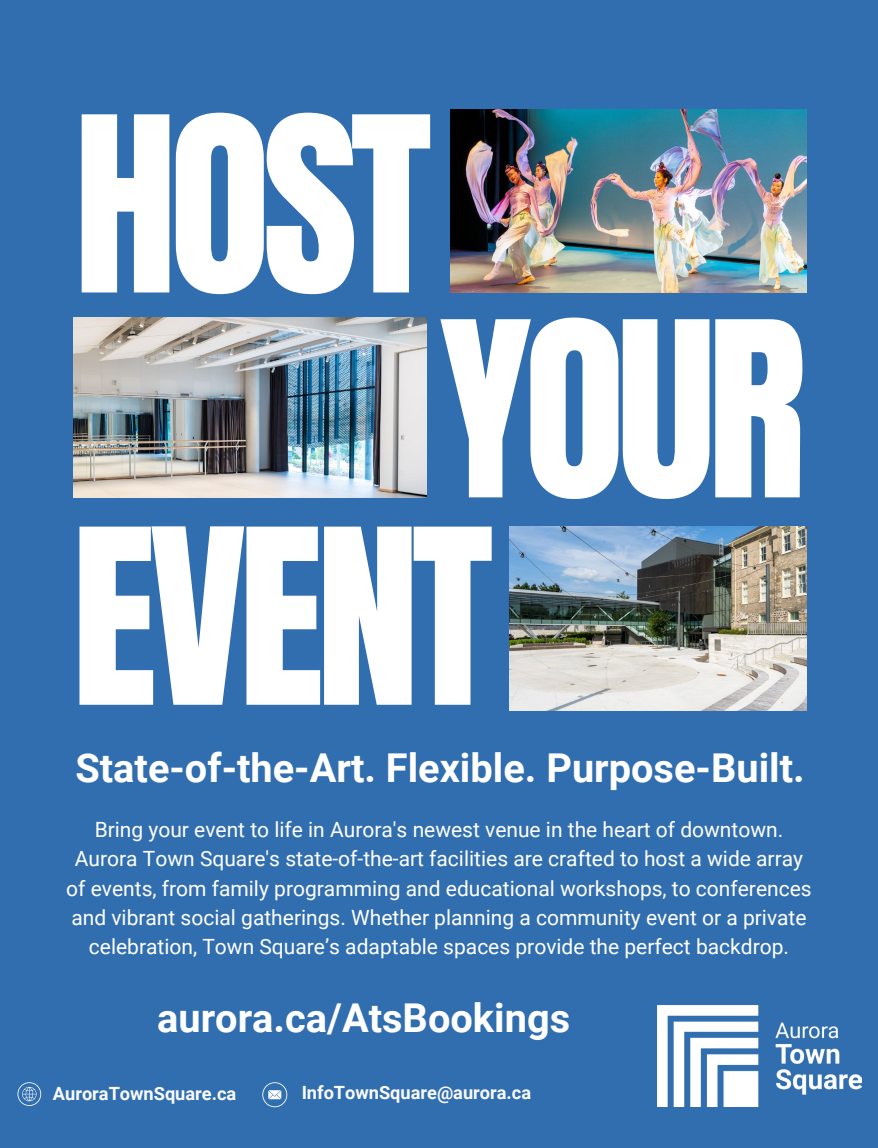
<style>
.page{position:relative;width:878px;height:1148px;background:#316eaf}
.page>*{position:absolute;margin:0;border:0;box-sizing:border-box;transform-origin:0 0}
.t1{font:207.3px/412px "Anton";letter-spacing:-.04em;color:#fff}
.t2{font:700 39.75px "Roboto";color:#fff}
.t3{font:21px/29.2px "Roboto";color:#fff;text-align:center}
.t4{font:700 18.15px "Roboto";color:#fafafa}
</style>
<div class="page">
<img style="left:450px;top:109px;width:356px;height:183px">
<img style="left:509px;top:526px;width:297px;height:184px">
<img style="left:74px;top:317px;width:352px;height:180px">
<img style="left:658px;top:1005px;width:203px;height:101px">
<svg style="left:17px;top:1082px;width:24px;height:23px"></svg>
<svg style="left:262px;top:1082px;width:25px;height:25px"></svg>
<h1 class="t1" style="left:72px;top:15px;width:423px">HOST<br>EVENT</h1>
<h1 class="t1" style="left:439px;top:220px;width:368px">YOUR</h1>
<h2 class="t2" style="left:75px;top:740px;width:730px">State-of-the-Art. Flexible. Purpose-Built.</h2>
<p class="t3" style="left:66px;top:814px;width:746px">Bring your event to life in Aurora's newest venue in the heart of downtown.<br>Aurora Town Square's state-of-the-art facilities are crafted to host a wide array of events, from family programming and educational workshops, to conferences and vibrant social gatherings. Whether planning a community event or a private celebration, Town Square’s adaptable spaces provide the perfect backdrop.</p>
<h2 class="t2" style="left:157px;top:990px;width:414px">aurora.ca/AtsBookings</h2>
<p class="t4" style="left:53px;top:1080px;width:185px">AuroraTownSquare.ca</p>
<p class="t4" style="left:301px;top:1080px;width:231px">InfoTownSquare@aurora.ca</p>
</div>
